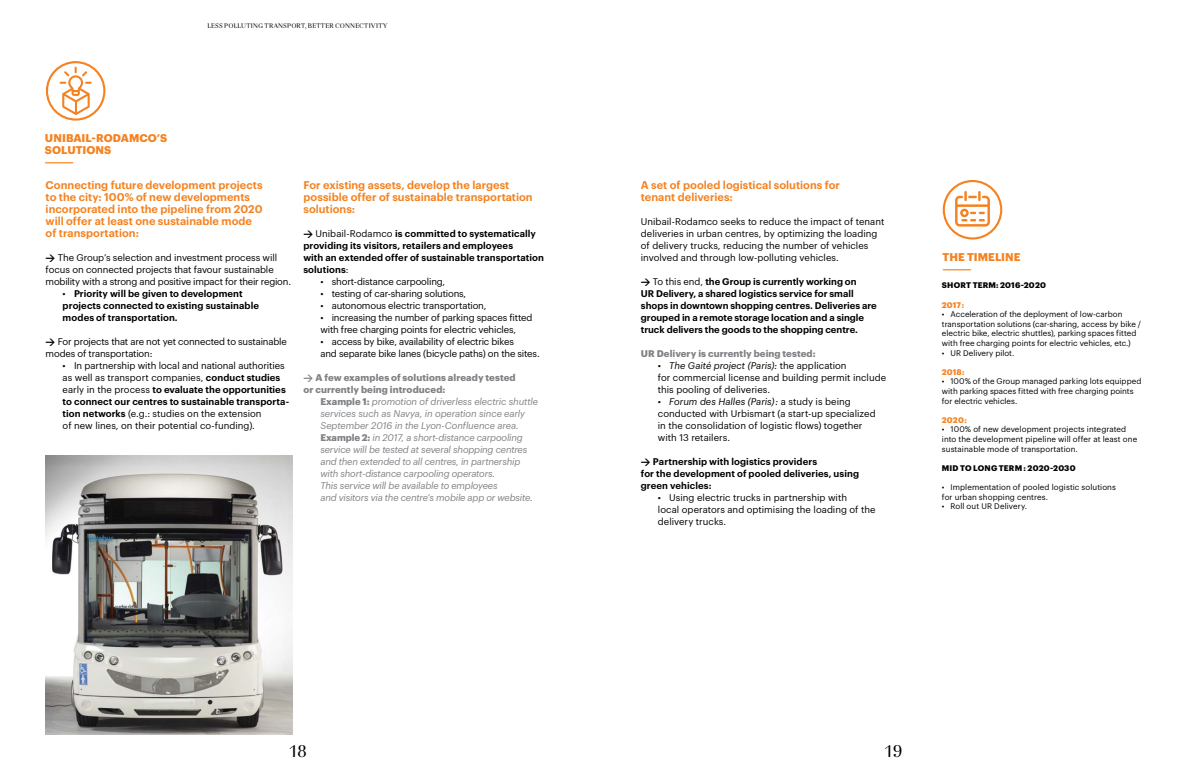
<style>
.page{position:relative;width:1191px;height:780px;background:#fff}
.page>*{position:absolute;margin:0;border:0;box-sizing:border-box;transform-origin:0 0}
.t1{font:18px "UR Reception Semi Display";color:#000}
.t2{font:600 11px/12px "Graphik";color:#f58220}
.t3{font:700 11px/12px "Graphik";letter-spacing:.005em;color:#f58220}
.t4{font:9.5px/12px "Graphik";letter-spacing:-.005em;color:#000}
.t5{font:600 9.5px/12px "Graphik";letter-spacing:.005em;color:#000}
.t6{font:italic 9.5px/12px "Graphik";letter-spacing:-.015em;color:#808285}
.t7{font:700 9.5px/12px "Graphik";letter-spacing:.01em;color:#808285}
.t8{font:8px/9.6px "Graphik";letter-spacing:.005em;color:#000}
.t9{font:700 8px "Graphik";letter-spacing:.02em;color:#000}
.t10{font:700 8px "Graphik";letter-spacing:.01em;color:#f58220}
.t11{font:7px "UR Reception Semi Display";letter-spacing:.02em;color:#000}
.s1{font-family:"DIN";font-weight:700}
.s2{font-weight:400}
.s3{font-weight:600}
.s4{font-family:"DIN"}
.s5{font-weight:700;font-style:normal}
.s6{font-style:italic}
</style>
<div class="page">
<svg style="left:60px;top:67px;width:32px;height:48px"></svg>
<div style="left:46px;top:61px;width:59px;height:60px;border:2px solid #f58220;border-radius:50%"></div>
<img style="left:45px;top:455px;width:247px;height:279px">
<svg style="left:955px;top:191px;width:35px;height:35px"></svg>
<div style="left:942px;top:180px;width:60px;height:59px;border:2px solid #f58220;border-radius:50%"></div>
<p class="t11" style="left:207px;top:21px;width:182px">LESS POLLUTING TRANSPORT, BETTER CONNECTIVITY</p>
<p class="t3" style="left:45px;top:131px;width:124px">UNIBAIL-RODAMCO’S<br>SOLUTIONS<br>———</p>
<p class="t2" style="left:46px;top:178px;width:218px">Connecting future development projects to the city: 100% of new developments incorporated into the pipeline from 2020 will offer at least one sustainable mode of transportation:</p>
<p class="t4" style="left:46px;top:251px;width:247px"><span class="s1">&gt;</span> The Group’s selection and investment process will focus on connected projects that favour sustainable mobility with a strong and positive impact for their region.</p>
<p class="t5" style="left:63px;top:287px;width:198px"><span class="s2">•</span> Priority will be given to development projects connected to existing sustainable modes of transportation.</p>
<p class="t4" style="left:46px;top:335px;width:243px"><span class="s1">&gt;</span> For projects that are not yet connected to sustainable modes of transportation:</p>
<p class="t4" style="left:63px;top:359px;width:228px">• In partnership with local and national authorities as well as transport companies, <span class="s3">conduct studies </span>early in the process <span class="s3">to evaluate the opportunities to connect our centres to sustainable transporta&shy;tion networks</span> (e.g.: studies on the extension<br>of new lines, on their potential co-funding).</p>
<p class="t2" style="left:303px;top:178px;width:231px">For existing assets, develop the largest possible offer of sustainable transportation solutions:</p>
<p class="t5" style="left:303px;top:227px;width:242px"><span class="s1">&gt;</span> <span class="s2">Unibail-Rodamco</span> is committed to systematically providing its visitors, retailers and employees<br>with an extended offer of sustainable transportation solutions<span class="s2">:</span></p>
<p class="t4" style="left:320px;top:275px;width:126px">• short-distance carpooling,</p>
<p class="t4" style="left:320px;top:287px;width:147px">• testing of car-sharing solutions,</p>
<p class="t4" style="left:320px;top:299px;width:167px">• autonomous electric transportation,</p>
<p class="t4" style="left:320px;top:311px;width:214px">• increasing the number of parking spaces fitted with free charging points for electric vehicles,</p>
<p class="t4" style="left:320px;top:335px;width:221px">• access by bike, availability of electric bikes<br>and separate bike lanes (bicycle paths) on the sites.</p>
<p class="t7" style="left:303px;top:371px;width:214px"><span class="s4">&gt;</span> A few examples of solutions already tested or currently being introduced:</p>
<p class="t6" style="left:320px;top:395px;width:219px"><span class="s5">Example 1:</span> promotion of driverless electric shuttle services such as Navya, in operation since early September 2016 in the Lyon-Confluence area.<br><span class="s5">Example 2:</span> in 2017, a short-distance carpooling service will be tested at several shopping centres and then extended to all centres, in partnership with short-distance carpooling operators.<br>This service will be available to employees<br>and visitors via the centre’s mobile app or website.</p>
<p class="t2" style="left:641px;top:178px;width:201px">A set of pooled logistical solutions for tenant deliveries:</p>
<p class="t4" style="left:641px;top:215px;width:245px">Unibail-Rodamco seeks to reduce the impact of tenant deliveries in urban centres, by optimizing the loading of delivery trucks, reducing the number of vehicles involved and through low-polluting vehicles.</p>
<p class="t5" style="left:641px;top:275px;width:237px"><span class="s1">&gt;</span> <span class="s2">To this end,</span> the Group is currently working on<br>UR Delivery, a shared logistics service for small shops in downtown shopping centres. Deliveries are grouped in a remote storage location and a single truck delivers the goods to the shopping centre.</p>
<p class="t7" style="left:641px;top:347px;width:176px">UR Delivery is currently being tested:</p>
<p class="t4" style="left:658px;top:359px;width:230px"><span class="s6">• The Gaité project (Paris):</span> the application<br>for commercial license and building permit include this pooling of deliveries.</p>
<p class="t4" style="left:658px;top:395px;width:219px"><span class="s6">• Forum des Halles (Paris) :</span> a study is being conducted with Urbismart (a start-up specialized in the consolidation of logistic flows) together with 13 retailers.</p>
<p class="t5" style="left:641px;top:455px;width:220px"><span class="s1">&gt;</span> Partnership with logistics providers<br>for the development of pooled deliveries, using green vehicles:</p>
<p class="t4" style="left:658px;top:491px;width:219px">• Using electric trucks in partnership with<br>local operators and optimising the loading of the delivery trucks.</p>
<p class="t3" style="left:942px;top:250px;width:79px">THE TIMELINE ———</p>
<p class="t9" style="left:942px;top:279px;width:105px">SHORT TERM: 2016-2020</p>
<p class="t10" style="left:942px;top:298px;width:24px">2017 :</p>
<p class="t8" style="left:942px;top:309px;width:201px">• Acceleration of the deployment of low-carbon transportation solutions (car-sharing, access by bike / electric bike, electric shuttles), parking spaces fitted with free charging points for electric vehicles, etc.)</p>
<p class="t8" style="left:942px;top:347px;width:74px">• UR Delivery pilot.</p>
<p class="t10" style="left:942px;top:365px;width:24px">2018 :</p>
<p class="t8" style="left:942px;top:376px;width:201px">• 100% of the Group managed parking lots equipped with parking spaces fitted with free charging points for electric vehicles.</p>
<p class="t10" style="left:942px;top:413px;width:27px">2020 :</p>
<p class="t8" style="left:942px;top:424px;width:197px">• 100% of new development projects integrated into the development pipeline will offer at least one sustainable mode of transportation.</p>
<p class="t9" style="left:942px;top:461px;width:135px">MID TO LONG TERM : 2020-2030</p>
<p class="t8" style="left:942px;top:481px;width:176px">• Implementation of pooled logistic solutions for urban shopping centres.</p>
<p class="t8" style="left:942px;top:501px;width:87px">• Roll out UR Delivery.</p>
<h1 class="t1" style="left:288px;top:738px;width:20px">18</h1>
<h1 class="t1" style="left:884px;top:738px;width:20px">19</h1>
</div>
